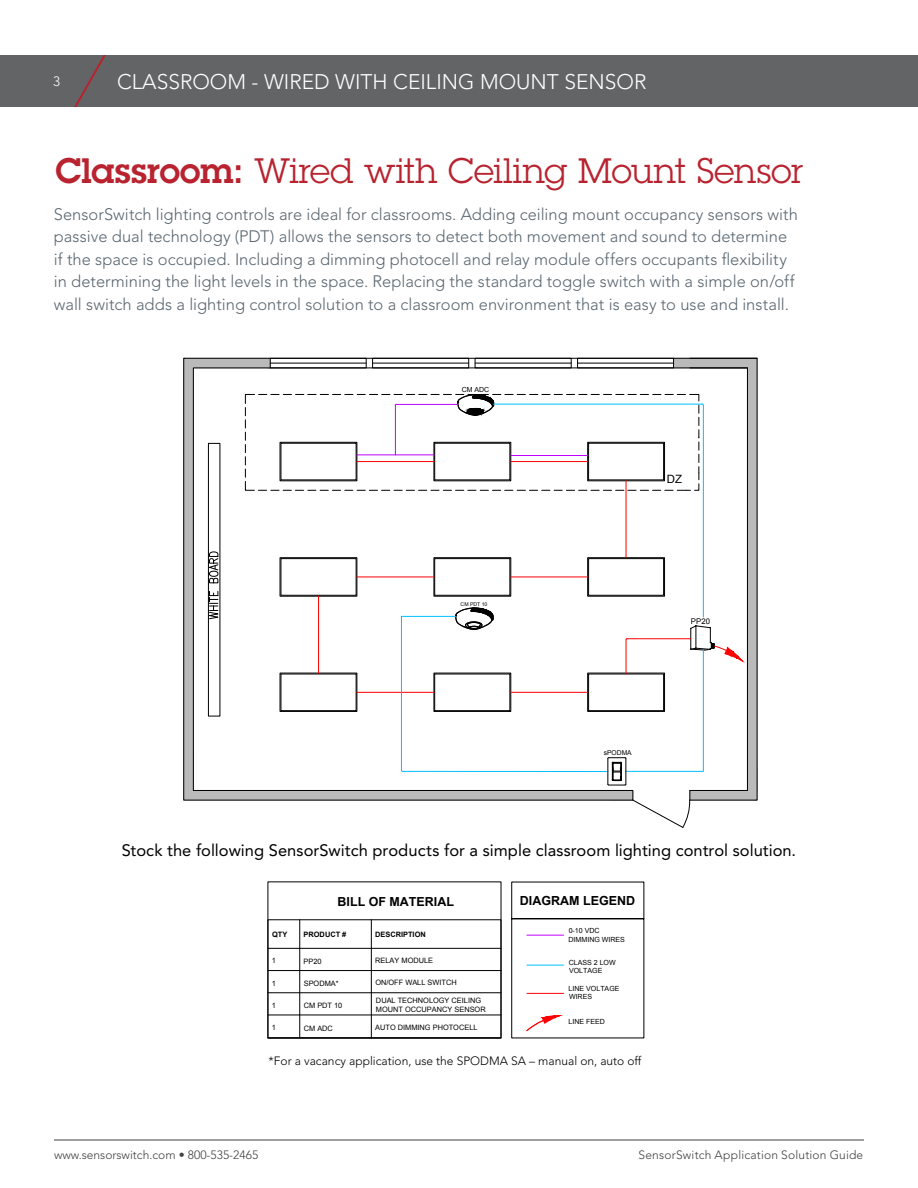
<style>
.page{position:relative;width:918px;height:1188px;background:#fff}
.page>*{position:absolute;margin:0;border:0;box-sizing:border-box;transform-origin:0 0}
.t1{font:34.65px "Lubalin Graph Std";color:#b8232f}
.t2{font:300 21px "Avenir LT Std";color:#fff}
.t3{font:300 16.5px/22.5px "Avenir LT Std";color:#596670}
.t4{font:16.5px "Avenir LT Std";letter-spacing:.005em;color:#000}
.t5{font:300 13.5px "Avenir LT Std";color:#fff}
.t6{font:700 12.45px "Arial";color:#000}
.t7{font:300 12px "Avenir LT Std";letter-spacing:.01em;color:#414042}
.t8{font:300 12px "Avenir LT Std";color:#000}
.t9{font:11.4px "Arial";color:#000}
.t10{font:7.8px "Arial";color:#000}
.t11{font:7.35px/9px "Arial";color:#000}
.t12{font:700 7.35px "Arial";color:#000}
.t13{font:7.05px/8.6px "Arial";color:#000}
.t14{font:6.75px "Arial";color:#000}
.t15{font:5.1px "Arial";color:#000}
.s1{font-weight:600}
.s2{font-style:inherit}
</style>
<div class="page">
<div style="left:0;top:53px;width:918px;height:54px;background:#636466"></div>
<svg style="left:71px;top:54px;width:38px;height:53px"></svg>
<div style="left:0;top:0;width:918px;height:54px;background:#fff"></div>
<hr style="left:54px;top:1140px;width:810px;height:1px;background:#414042">
<svg style="left:183px;top:358px;width:575px;height:470px"></svg>
<svg style="left:511px;top:881px;width:133px;height:158px"></svg>
<div style="left:268px;top:882px;width:233px;height:156px;border:1px solid #000"></div>
<hr style="left:299px;top:920px;width:1px;height:95px;background:#000">
<hr style="left:268px;top:948px;width:233px;height:1px;background:#000">
<hr style="left:268px;top:970px;width:233px;height:1px;background:#000">
<hr style="left:268px;top:992px;width:233px;height:1px;background:#000">
<hr style="left:268px;top:1038px;width:233px;height:1px;background:#000">
<hr style="left:268px;top:1015px;width:233px;height:1px;background:#000">
<hr style="left:371px;top:920px;width:1px;height:95px;background:#000">
<svg style="left:371px;top:1015px;width:1px;height:23px"></svg>
<svg style="left:299px;top:1015px;width:1px;height:23px"></svg>
<hr style="left:527px;top:935px;width:37px;height:1px;background:#bf00ff">
<p class="t5" style="left:53px;top:74px;width:9px">3</p>
<p class="t2" style="left:117px;top:70px;width:531px">CLASSROOM - WIRED WITH CEILING MOUNT SENSOR</p>
<h1 class="t1" style="left:56px;top:149px;width:749px"><span class="s1">Classroom:</span> Wired with Ceiling Mount Sensor</h1>
<p class="t3" style="left:54px;top:203px;width:746px">SensorSwitch lighting controls are ideal for classrooms. Adding ceiling mount occupancy sensors with passive dual technology (PDT) allows the sensors to detect both movement and sound to determine if the space is occupied. Including a dimming photocell and relay module offers occupants flexibility in determining the light levels in the space. Replacing the standard toggle switch with a simple on/off wall switch adds a lighting control solution to a classroom environment that is easy to use and install.</p>
<p class="t13" style="left:462px;top:385px;width:29px">CM ADC</p>
<p class="t15" style="left:461px;top:601px;width:28px">CM PDT 10</p>
<p class="t9" style="left:667px;top:471px;width:17px">DZ</p>
<p class="t14" style="left:604px;top:748px;width:29px">sPODMA</p>
<p class="t10" style="left:691px;top:616px;width:21px">PP20</p>
<p class="t4" style="left:122px;top:841px;width:676px">Stock the following SensorSwitch products for a simple classroom lighting control solution.</p>
<p class="t6" style="left:184px;top:844px;width:554px">Stock the following SensorSwitch products for a simple classroom lighting controls solution.</p>
<p class="t6" style="left:520px;top:893px;width:117px">DIAGRAM LEGEND</p>
<p class="t6" style="left:338px;top:894px;width:118px">BILL OF MATERIAL</p>
<p class="t12" style="left:272px;top:930px;width:17px">QTY</p>
<p class="t12" style="left:304px;top:930px;width:44px">PRODUCT #</p>
<p class="t11" style="left:304px;top:957px;width:20px">PP20</p>
<p class="t11" style="left:272px;top:956px;width:6px">1</p>
<p class="t11" style="left:272px;top:1001px;width:6px">1</p>
<p class="t11" style="left:272px;top:979px;width:6px">1</p>
<p class="t11" style="left:272px;top:1023px;width:6px">1</p>
<p class="t11" style="left:304px;top:979px;width:36px">SPODMA<span class="s2">*</span></p>
<p class="t11" style="left:304px;top:1001px;width:40px">CM PDT 10</p>
<p class="t11" style="left:304px;top:1024px;width:31px">CM ADC</p>
<p class="t12" style="left:375px;top:930px;width:52px">DESCRIPTION</p>
<p class="t11" style="left:375px;top:956px;width:59px">RELAY MODULE</p>
<p class="t11" style="left:375px;top:978px;width:83px">ON/OFF WALL SWITCH</p>
<p class="t11" style="left:375px;top:1023px;width:104px">AUTO DIMMING PHOTOCELL</p>
<p class="t11" style="left:376px;top:996px;width:111px">DUAL TECHNOLOGY CEILING<br>MOUNT OCCUPANCY SENSOR</p>
<p class="t13" style="left:569px;top:927px;width:58px">0-10 VDC<br>DIMMING WIRES</p>
<p class="t13" style="left:569px;top:958px;width:49px">CLASS 2 LOW<br>VOLTAGE</p>
<p class="t13" style="left:569px;top:984px;width:53px">LINE VOLTAGE<br>WIRES</p>
<p class="t13" style="left:569px;top:1017px;width:38px">LINE FEED</p>
<p class="t8" style="left:269px;top:1054px;width:374px">*For a vacancy application, use the SPODMA SA – manual on, auto off</p>
<p class="t7" style="left:54px;top:1147px;width:206px">www.sensorswitch.com • 800-535-2465</p>
<p class="t7" style="left:638px;top:1147px;width:226px">SensorSwitch Application Solution Guide</p>
</div>
